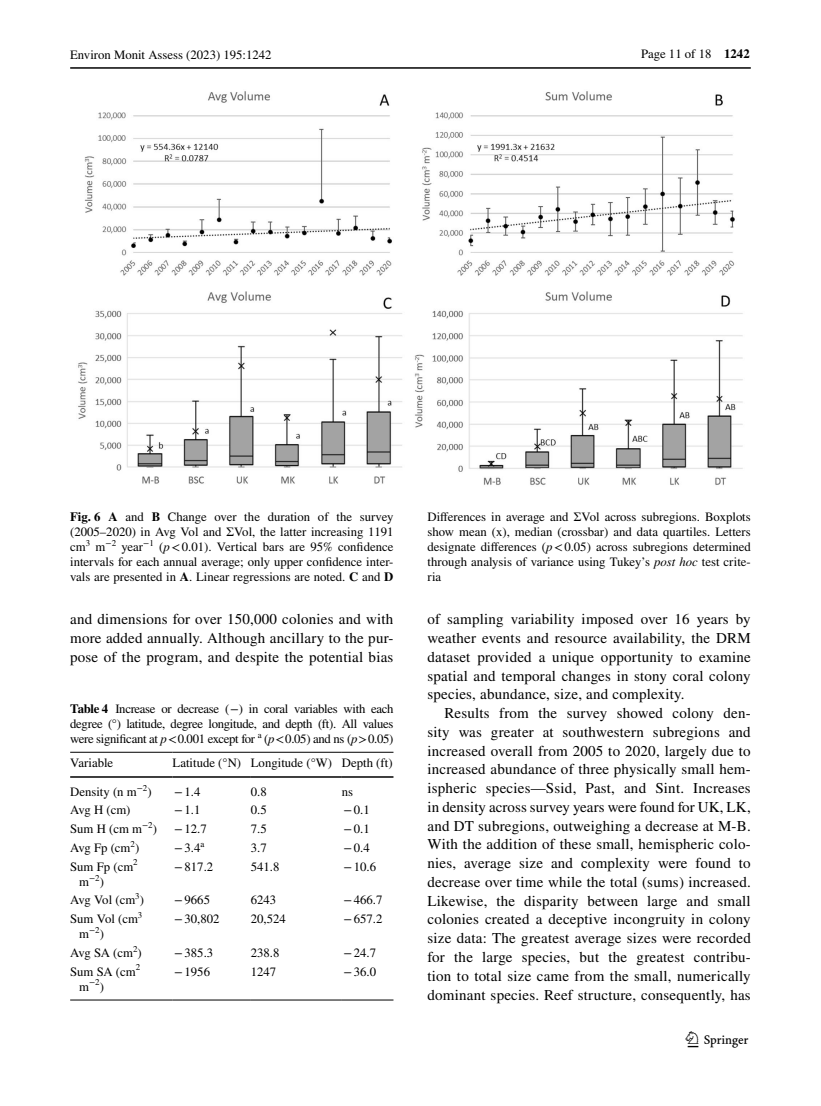
<style>
.page{position:relative;width:821px;height:1106px;background:#fff}
.page>*{position:absolute;margin:0;border:0;box-sizing:border-box;transform-origin:0 0}
.t1{font:22.5px "Springnew Regular 3";color:#000}
.t2{font:15px/18.8px "STIX";letter-spacing:.015em;color:#000;text-align:justify}
.t3{font:12.75px/15px "STIX";color:#000;text-align:justify}
.s1{font-weight:700}
.s2{font-style:italic}
</style>
<div class="page">
<hr style="left:70px;top:67px;width:680px;height:2px;background:#000">
<img style="left:78px;top:91px;width:665px;height:394px">
<hr style="left:70px;top:752px;width:103px;height:1px;background:#000">
<hr style="left:70px;top:776px;width:103px;height:1px;background:#000">
<hr style="left:173px;top:752px;width:78px;height:1px;background:#000">
<hr style="left:173px;top:776px;width:78px;height:1px;background:#000">
<hr style="left:251px;top:752px;width:91px;height:1px;background:#000">
<hr style="left:251px;top:776px;width:91px;height:1px;background:#000">
<hr style="left:342px;top:752px;width:51px;height:1px;background:#000">
<hr style="left:342px;top:776px;width:51px;height:1px;background:#000">
<hr style="left:70px;top:999px;width:103px;height:1px;background:#000">
<hr style="left:173px;top:999px;width:78px;height:1px;background:#000">
<hr style="left:251px;top:999px;width:91px;height:1px;background:#000">
<hr style="left:342px;top:999px;width:51px;height:1px;background:#000">
<p class="t3" style="left:70px;top:48px;width:203px">Environ Monit Assess (2023) 195:1242</p>
<p class="t3" style="left:641px;top:47px;width:110px">Page 11 of 18 <span class="s1">1242</span></p>
<p class="t3" style="left:70px;top:510px;width:325px"><span class="s1">Fig. 6 A</span> and <span class="s1">B</span> Change over the duration of the survey (2005–2020) in Avg Vol and ΣVol, the latter increasing 1191 cm<sup>3</sup> m<sup>−2</sup> year<sup>−1</sup> (<span class="s2">p</span>&lt;0.01). Vertical bars are 95% confidence intervals for each annual average; only upper confidence inter&shy;vals are presented in <span class="s1">A</span>. Linear regressions are noted. <span class="s1">C</span> and <span class="s1">D</span></p>
<p class="t3" style="left:427px;top:510px;width:325px">Differences in average and ΣVol across subregions. Boxplots show mean (x), median (crossbar) and data quartiles. Letters designate differences (<span class="s2">p</span>&lt;0.05) across subregions determined through analysis of variance using Tukey’s <span class="s2">post hoc</span> test crite&shy;ria</p>
<p class="t2" style="left:70px;top:611px;width:325px">and dimensions for over 150,000 colonies and with more added annually. Although ancillary to the pur&shy;pose of the program, and despite the potential bias</p>
<p class="t2" style="left:427px;top:611px;width:325px">of sampling variability imposed over 16 years by weather events and resource availability, the DRM dataset provided a unique opportunity to examine spatial and temporal changes in stony coral colony species, abundance, size, and complexity.</p>
<p class="t2" style="left:427px;top:704px;width:325px;text-indent:17px">Results from the survey showed colony den&shy;sity was greater at southwestern subregions and increased overall from 2005 to 2020, largely due to increased abundance of three physically small hem&shy;ispheric species—Ssid, Past, and Sint. Increases in density across survey years were found for UK, LK, and DT subregions, outweighing a decrease at M-B.<br>With the addition of these small, hemispheric colo&shy;nies, average size and complexity were found to decrease over time while the total (sums) increased.<br>Likewise, the disparity between large and small colonies created a deceptive incongruity in colony size data: The greatest average sizes were recorded for the large species, but the greatest contribu&shy;tion to total size came from the small, numerically dominant species. Reef structure, consequently, has</p>
<p class="t3" style="left:70px;top:701px;width:325px"><span class="s1">Table 4</span> Increase or decrease (−) in coral variables with each degree (°) latitude, degree longitude, and depth (ft). All values were significant at <span class="s2">p</span>&lt;0.001 except for <sup>a</sup> (<span class="s2">p</span>&lt;0.05) and ns (<span class="s2">p</span>&gt;0.05)</p>
<p class="t3" style="left:70px;top:756px;width:45px">Variable</p>
<p class="t3" style="left:173px;top:756px;width:222px">Latitude (°N) Longitude (°W) Depth (ft)</p>
<p class="t3" style="left:70px;top:784px;width:83px">Density (n m<sup>−2</sup>)</p>
<p class="t3" style="left:174px;top:784px;width:28px">−1.4</p>
<p class="t3" style="left:251px;top:784px;width:17px">0.8</p>
<p class="t3" style="left:342px;top:784px;width:13px">ns</p>
<p class="t3" style="left:70px;top:803px;width:62px">Avg H (cm)</p>
<p class="t3" style="left:174px;top:803px;width:28px">−1.1</p>
<p class="t3" style="left:251px;top:803px;width:17px">0.5</p>
<p class="t3" style="left:343px;top:803px;width:28px">−0.1</p>
<p class="t3" style="left:70px;top:822px;width:88px">Sum H (cm m<sup>−2</sup>)</p>
<p class="t3" style="left:174px;top:822px;width:34px">−12.7</p>
<p class="t3" style="left:251px;top:822px;width:17px">7.5</p>
<p class="t3" style="left:343px;top:822px;width:28px">−0.1</p>
<p class="t3" style="left:70px;top:841px;width:71px">Avg Fp (cm<sup>2</sup>)</p>
<p class="t3" style="left:174px;top:841px;width:32px">−3.4<sup>a</sup></p>
<p class="t3" style="left:251px;top:841px;width:17px">3.7</p>
<p class="t3" style="left:343px;top:841px;width:28px">−0.4</p>
<p class="t3" style="left:79px;top:859px;width:60px;text-indent:-9px">Sum Fp (cm<sup>2 </sup>m<sup>−2</sup>)</p>
<p class="t3" style="left:174px;top:859px;width:41px">−817.2</p>
<p class="t3" style="left:251px;top:859px;width:30px">541.8</p>
<p class="t3" style="left:343px;top:859px;width:34px">−10.6</p>
<p class="t3" style="left:70px;top:893px;width:75px">Avg Vol (cm<sup>3</sup>)</p>
<p class="t3" style="left:174px;top:893px;width:37px">−9665</p>
<p class="t3" style="left:251px;top:893px;width:27px">6243</p>
<p class="t3" style="left:343px;top:893px;width:41px">−466.7</p>
<p class="t3" style="left:79px;top:912px;width:65px;text-indent:-9px">Sum Vol (cm<sup>3 </sup>m<sup>−2</sup>)</p>
<p class="t3" style="left:174px;top:912px;width:47px">−30,802</p>
<p class="t3" style="left:251px;top:912px;width:37px">20,524</p>
<p class="t3" style="left:343px;top:912px;width:41px">−657.2</p>
<p class="t3" style="left:70px;top:945px;width:73px">Avg SA (cm<sup>2</sup>)</p>
<p class="t3" style="left:174px;top:945px;width:41px">−385.3</p>
<p class="t3" style="left:251px;top:945px;width:30px">238.8</p>
<p class="t3" style="left:343px;top:945px;width:34px">−24.7</p>
<p class="t3" style="left:79px;top:964px;width:62px;text-indent:-9px">Sum SA (cm<sup>2 </sup>m<sup>−2</sup>)</p>
<p class="t3" style="left:174px;top:964px;width:37px">−1956</p>
<p class="t3" style="left:251px;top:964px;width:27px">1247</p>
<p class="t3" style="left:343px;top:964px;width:34px">−36.0</p>
<h1 class="t1" style="left:687px;top:1031px;width:62px">1 3</h1>
</div>
